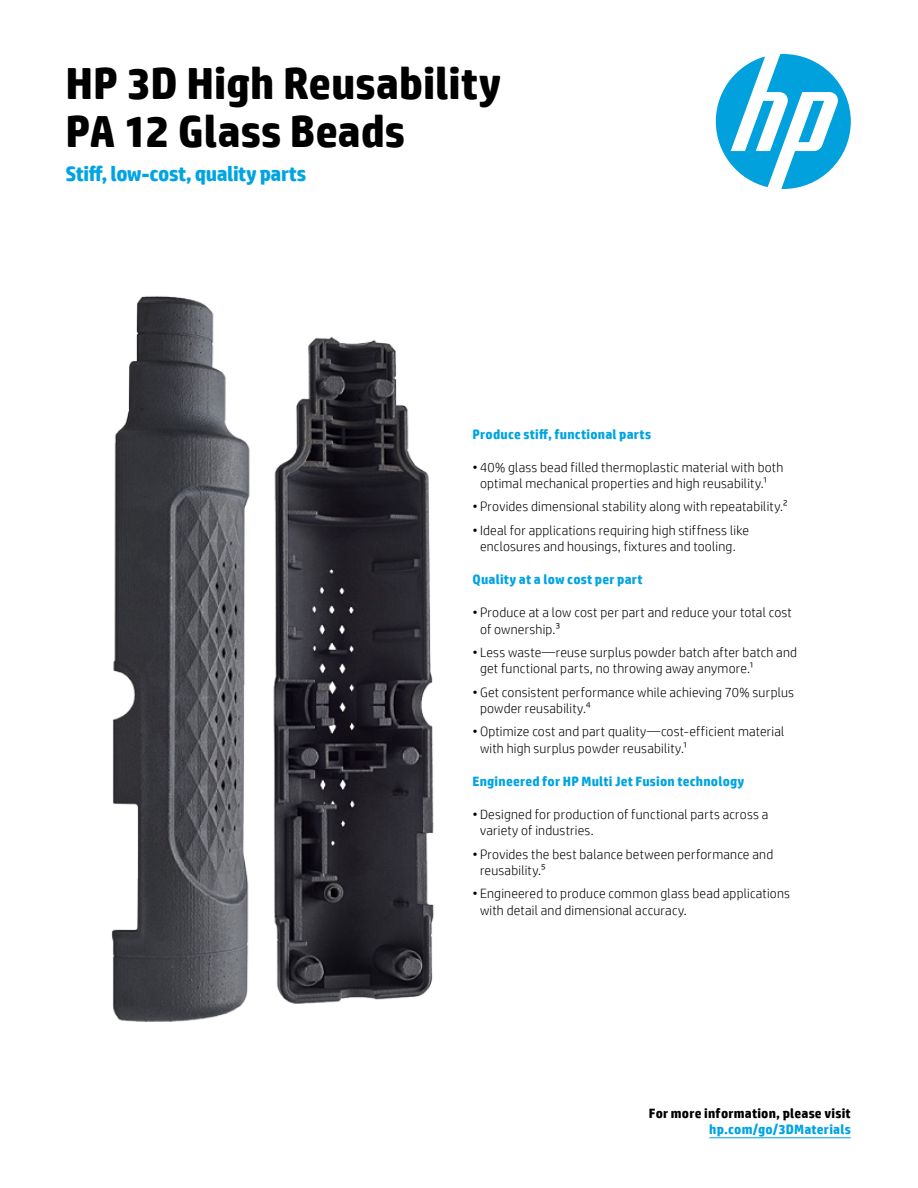
<style>
.page{position:relative;width:918px;height:1188px;background:#fff}
.page>*{position:absolute;margin:0;border:0;box-sizing:border-box;transform-origin:0 0}
.t1{font:700 45px/48px "HP Simplified";color:#000}
.t2{font:700 21px "HP Simplified";letter-spacing:-.02em;color:#00a4e3}
.t3{font:300 13.5px/16.5px "HP Simplified";letter-spacing:.015em;color:#000}
.t4{font:700 13.5px "HP Simplified";letter-spacing:.015em;color:#00a4e3}
.t5{font:700 13.5px "HP Simplified";letter-spacing:.015em;color:#000}
</style>
<div class="page">
<img style="left:111px;top:296px;width:323px;height:726px">
<svg style="left:716px;top:54px;width:135px;height:135px"></svg>
<hr style="left:709px;top:1137px;width:142px;height:1px;background:#00a4e3">
<h1 class="t1" style="left:65px;top:59px;width:438px">HP 3D High Reusability<br>PA 12 Glass Beads</h1>
<h2 class="t2" style="left:65px;top:160px;width:242px">Stiff, low-cost, quality parts</h2>
<p class="t4" style="left:472px;top:425px;width:180px">Produce stiff, functional parts</p>
<p class="t3" style="left:472px;top:458px;width:312px;text-align:center">• 40% glass bead filled thermoplastic material with both optimal mechanical properties and high reusability.1</p>
<p class="t3" style="left:472px;top:498px;width:317px">• Provides dimensional stability along with repeatability.2</p>
<p class="t3" style="left:472px;top:521px;width:278px;text-align:center">•Ideal for applications requiring high stiffness like enclosures and housings, fixtures and tooling.</p>
<p class="t4" style="left:472px;top:571px;width:172px">Quality at a low cost per part</p>
<p class="t3" style="left:480px;top:604px;width:313px;text-indent:-8px">• Produce at a low cost per part and reduce your total cost of ownership.3</p>
<p class="t3" style="left:480px;top:644px;width:319px;text-indent:-8px">• Less waste—reuse surplus powder batch after batch and get functional parts, no throwing away anymore.1</p>
<p class="t3" style="left:480px;top:683px;width:316px;text-indent:-8px">• Get consistent performance while achieving 70% surplus powder reusability.4</p>
<p class="t3" style="left:480px;top:723px;width:306px;text-indent:-8px">• Optimize cost and part quality—cost-efficient material with high surplus powder reusability.1</p>
<p class="t4" style="left:472px;top:772px;width:274px">Engineered for HP Multi Jet Fusion technology</p>
<p class="t3" style="left:480px;top:806px;width:290px;text-indent:-8px">• Designed for production of functional parts across a variety of industries.</p>
<p class="t3" style="left:480px;top:845px;width:295px;text-indent:-8px">• Provides the best balance between performance and reusability.5</p>
<p class="t3" style="left:480px;top:885px;width:312px;text-indent:-8px">• Engineered to produce common glass bead applications with detail and dimensional accuracy.</p>
<p class="t5" style="left:649px;top:1104px;width:203px">For more information, please visit</p>
<p class="t4" style="left:709px;top:1120px;width:143px">hp.com/go/3DMaterials</p>
</div>
